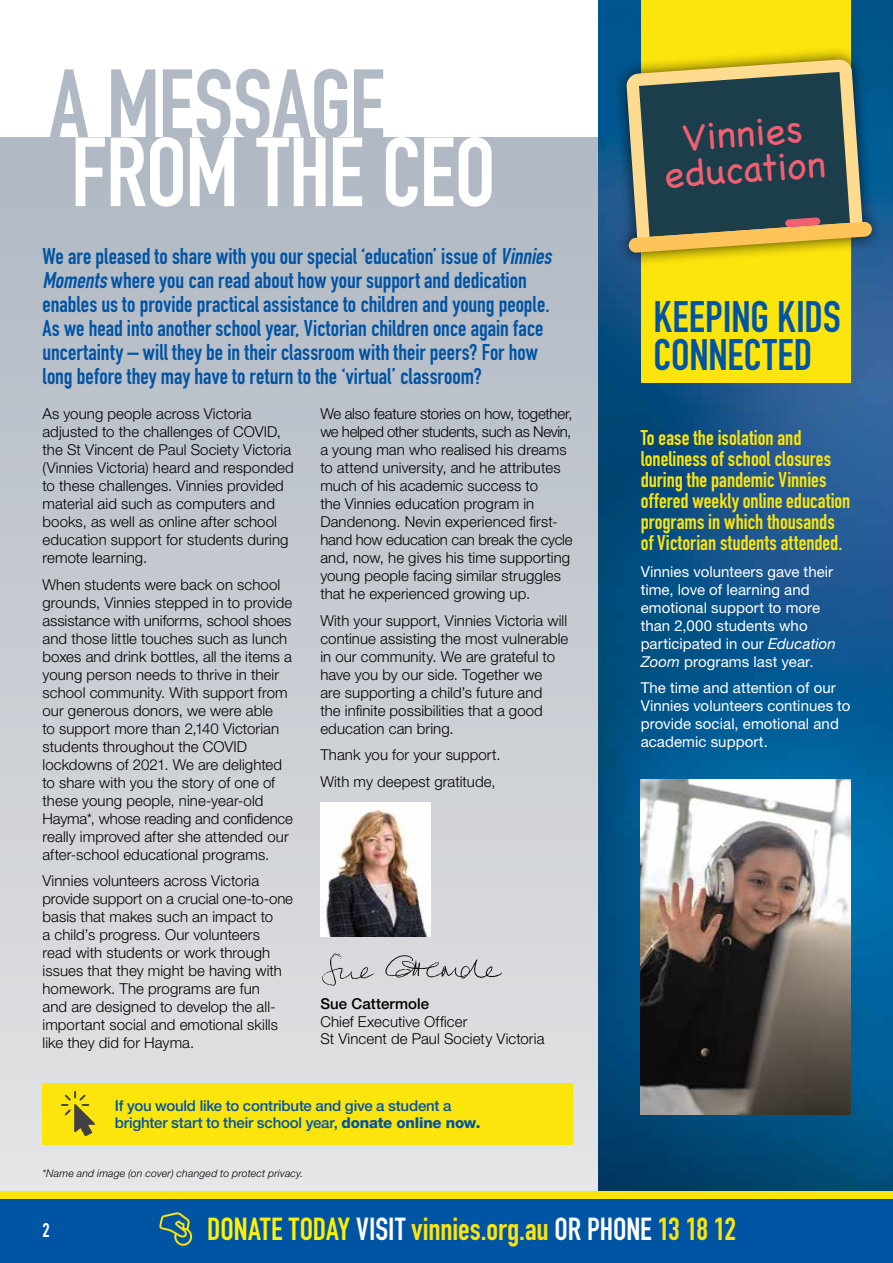
<style>
.page{position:relative;width:893px;height:1263px;background:#fff}
.page>*{position:absolute;margin:0;border:0;box-sizing:border-box;transform-origin:0 0}
.t1{font:700 96.3px "DIN Condensed";letter-spacing:-.01em;color:#fff}
.t2{font:700 96.3px "DIN Condensed";letter-spacing:-.005em;color:#b0b9c4}
.t3{font:700 43.5px/37.5px "DIN Condensed";color:#0054a4}
.t4{font:37.95px/36px "Chalkboard";color:#f16072;text-align:center}
.t5{font:700 31.35px "DIN Condensed";letter-spacing:-.005em;color:#fce50c}
.t6{font:700 22.5px/24px "DIN Condensed";color:#0054a4}
.t7{font:700 21px/21px "DIN Condensed";color:#fce50c}
.t8{font:700 19.5px "DIN Condensed";color:#fff}
.t9{font:300 15px/18px "Helvetica Neue LT Std";letter-spacing:.005em;color:#000}
.t10{font:15px/18px "Helvetica Neue LT Std";letter-spacing:.005em;color:#fff}
.t11{font:500 15px/17.2px "Helvetica Neue LT Std";letter-spacing:-.015em;color:#0054a4}
.t12{font:500 15px "Helvetica Neue LT Std";letter-spacing:.005em;color:#000}
.t13{font:italic 300 10.5px "Helvetica Neue LT Std";letter-spacing:.015em;color:#000}
.s1{font-style:italic}
.s2{font-weight:800}
.s3{color:#fff200}
.s4{color:#fff}
</style>
<div class="page">
<div style="left:0;top:1191px;width:893px;height:8px;background:#fce50c"></div>
<div style="left:0;top:138px;width:598px;height:1053px;background:linear-gradient(to bottom,#aeb7c3,#e4e4e3)"></div>
<img style="left:320px;top:803px;width:110px;height:133px">
<img style="left:320px;top:950px;width:184px;height:38px">
<img style="left:598px;top:0;width:295px;height:1191px">
<div style="left:641px;top:0;width:209px;height:383px;background:#fce50c"></div>
<div style="left:612px;top:45px;width:273px;height:221px;background:#000;opacity:.75"></div>
<svg style="left:626px;top:59px;width:237px;height:191px;background:#b7af51"></svg>
<svg style="left:628px;top:72px;width:244px;height:181px;background:#4f6055"></svg>
<img style="left:641px;top:779px;width:209px;height:335px">
<div style="left:0;top:1199px;width:893px;height:64px;background:#0054a4"></div>
<svg style="left:159px;top:1212px;width:33px;height:34px"></svg>
<div style="left:43px;top:1083px;width:530px;height:62px;background:#fce50c"></div>
<svg style="left:61px;top:1091px;width:34px;height:45px"></svg>
<h1 class="t2" style="left:49px;top:39px;width:337px">A MESSAGE</h1>
<h1 class="t1" style="left:71px;top:108px;width:426px">FROM THE CEO</h1>
<p class="t6" style="left:43px;top:244px;width:516px">We are pleased to share with you our special ‘education’ issue of <span class="s1">Vinnies Moments</span>where you can read about how your support and dedication enables us to provide practical assistance to children and young people.<br>As we head into another school year, Victorian children once again face uncertainty – will they be in their classroom with their peers? For how long before they may have to return to the ‘virtual’ classroom?</p>
<p class="t9" style="left:43px;top:404px;width:253px">As young people across Victoria adjusted to the challenges of COVID, the St Vincent de Paul Society Victoria (Vinnies Victoria) heard and responded to these challenges. Vinnies provided material aid such as computers and books, as well as online after school education support for students during remote learning.</p>
<p class="t9" style="left:43px;top:575px;width:252px">When students were back on school grounds, Vinnies stepped in to provide assistance with uniforms, school shoes and those little touches such as lunch boxes and drink bottles, all the items a young person needs to thrive in their school community. With support from our generous donors, we were able<br>to support more than 2,140 Victorian students throughout the COVID lockdowns of 2021. We are delighted to share with you the story of one of these young people, nine-year-old Hayma*, whose reading and confidence really improved after she attended our after-school educational programs.</p>
<p class="t9" style="left:43px;top:871px;width:252px">Vinnies volunteers across Victoria provide support on a crucial one-to-one basis that makes such an impact to<br>a child’s progress. Our volunteers<br>read with students or work through issues that they might be having with homework. The programs are fun<br>and are designed to develop the all&shy;important social and emotional skills like they did for Hayma.</p>
<p class="t9" style="left:320px;top:404px;width:254px">We also feature stories on how, together, we helped other students, such as Nevin, a young man who realised his dreams to attend university, and he attributes much of his academic success to<br>the Vinnies education program in Dandenong. Nevin experienced first&shy;hand how education can break the cycle and, now, he gives his time supporting young people facing similar struggles that he experienced growing up.</p>
<p class="t9" style="left:320px;top:611px;width:250px">With your support, Vinnies Victoria will continue assisting the most vulnerable in our community. We are grateful to have you by our side. Together we<br>are supporting a child’s future and<br>the infinite possibilities that a good education can bring.</p>
<p class="t9" style="left:320px;top:741px;width:182px;line-height:26.5px">Thank you for your support.<br>With my deepest gratitude,</p>
<p class="t12" style="left:320px;top:995px;width:110px">Sue Cattermole</p>
<p class="t9" style="left:320px;top:1012px;width:226px;line-height:17.2px">Chief Executive Officer<br>St Vincent de Paul Society Victoria</p>
<p class="t11" style="left:115px;top:1097px;width:367px">If you would like to contribute and give a student a brighter start to their school year, <span class="s2">donate online now.</span></p>
<p class="t13" style="left:43px;top:1167px;width:262px">*Name and image (on cover) changed to protect privacy.</p>
<h3 class="t4" style="left:660px;top:121px;width:164px;rotate:-4deg">Vinnies education</h3>
<h2 class="t3" style="left:653px;top:298px;width:189px">KEEPING KIDS<br>CONNECTED</h2>
<h3 class="t7" style="left:641px;top:427px;width:211px">To ease the isolation and loneliness of school closures during the pandemic Vinnies offered weekly online education programs in which thousands of Victorian students attended.</h3>
<p class="t10" style="left:641px;top:562px;width:197px">Vinnies volunteers gave their time, love of learning and emotional support to more than 2,000 students who participated in our <span class="s1">Education<br>Zoom</span> programs last year.</p>
<p class="t10" style="left:641px;top:679px;width:211px">The time and attention of our<br>Vinnies volunteers continues to provide social, emotional and academic support.</p>
<h3 class="t8" style="left:43px;top:1217px;width:9px">2</h3>
<h3 class="t5" style="left:207px;top:1208px;width:530px"><span class="s3">DONATE TODAY</span> <span class="s4">VISIT</span> vinnies.org.au <span class="s4">OR PHONE</span> 13 18 12</h3>
</div>
